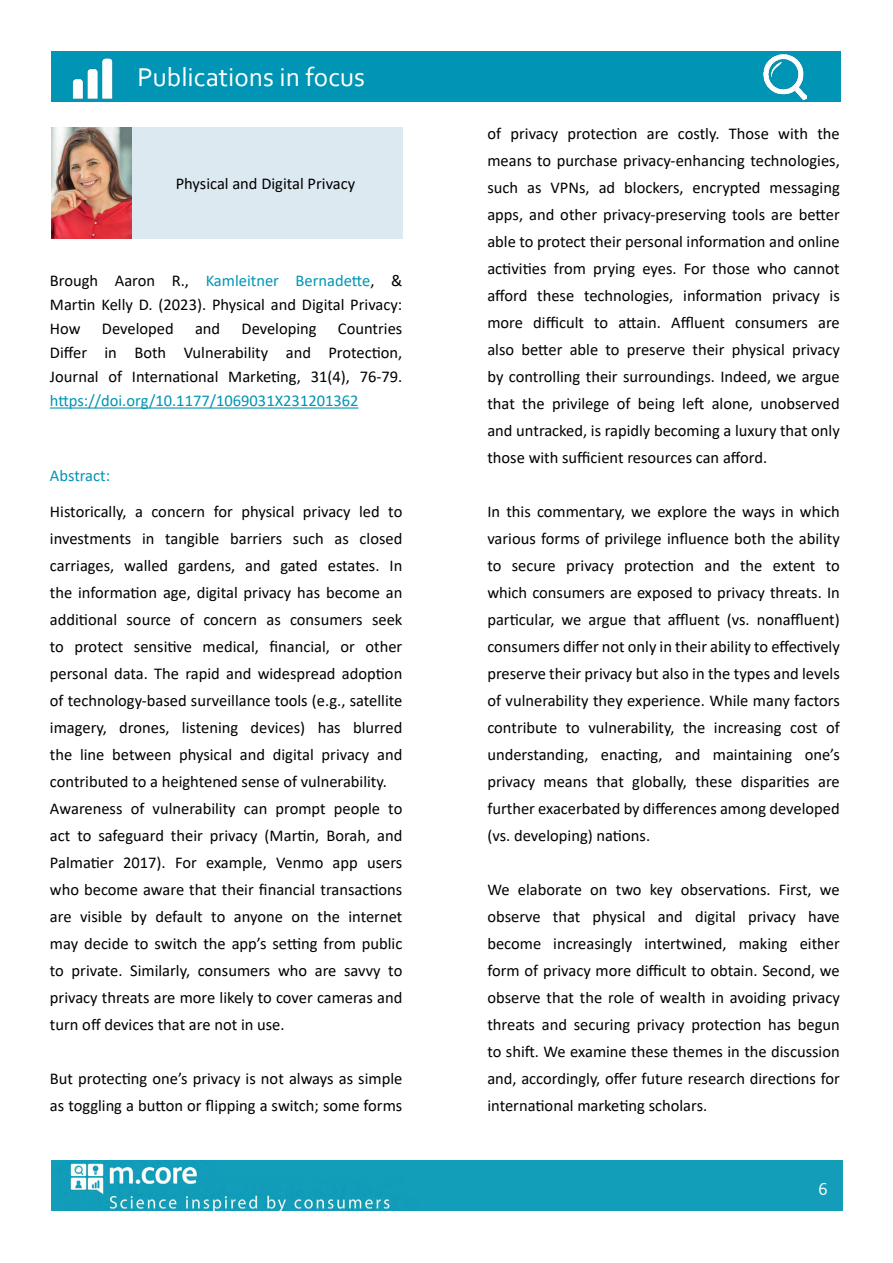
<style>
.page{position:relative;width:893px;height:1263px;background:#fff}
.page>*{position:absolute;margin:0;border:0;box-sizing:border-box;transform-origin:0 0}
.t1{font:27px "Corbel";color:#fff}
.t2{font:18px "Corbel";color:#fff}
.t3{font:16.5px/27px "Calibri";color:#000;text-align:justify}
.t4{font:16.5px/24px "Calibri";color:#020203;text-align:justify}
.t5{font:16.5px "Calibri";color:#0095b4}
.s1{color:#0095b4}
.s2{color:#000}
</style>
<div class="page">
<img style="left:51px;top:1160px;width:754px;height:51px">
<div style="left:805px;top:1160px;width:37px;height:51px;background:#139db9"></div>
<div style="left:51px;top:51px;width:790px;height:50px;background:#0095b4"></div>
<hr style="left:50px;top:407px;width:309px;height:2px;background:#0095b4">
<div style="left:128px;top:128px;width:275px;height:111px;background:#dde9f1"></div>
<img style="left:72px;top:58px;width:41px;height:41px">
<img style="left:763px;top:55px;width:44px;height:44px">
<img style="left:51px;top:127px;width:80px;height:111px">
<h1 class="t1" style="left:137px;top:60px;width:229px">Publications in focus</h1>
<p class="t3" style="left:176px;top:170px;width:181px">Physical and Digital Privacy</p>
<p class="t4" style="left:50px;top:268px;width:354px">Brough Aaron R., <span class="s1">Kamleitner Bernadette</span>, &amp; Martin Kelly D. (2023). <span class="s2">Physical and Digital Privacy:<br>How</span></p>
<p class="t3" style="left:102px;top:315px;width:73px">Developed</p>
<p class="t3" style="left:195px;top:315px;width:27px">and</p>
<p class="t3" style="left:242px;top:315px;width:77px">Developing</p>
<p class="t3" style="left:50px;top:316px;width:354px;line-height:24px;text-indent:288px">Countries Differ in Both Vulnerability and Protection, Journal of International Marketing, 31(4), 76-79.</p>
<p class="t5" style="left:50px;top:389px;width:310px">https://doi.org/10.1177/1069031X231201362</p>
<p class="t5" style="left:50px;top:464px;width:62px">Abstract:</p>
<p class="t3" style="left:50px;top:497px;width:354px;text-align:left">Historically, a concern for physical privacy led to investments in tangible barriers such as closed carriages, walled gardens, and gated estates. In the information age, digital privacy has become an additional source of concern as consumers seek to protect sensitive medical, financial, or other personal data. The rapid and widespread adoption of technology-based surveillance tools (e.g., satellite imagery, drones, listening devices) has blurred the line between physical and digital privacy and contributed to a heightened sense of vulnerability.<br>Awareness of vulnerability can prompt people to act to safeguard their privacy (Martin, Borah, and Palmatier 2017). For example, Venmo app users who become aware that their financial transactions are visible by default to anyone on the internet may decide to switch the app’s setting from public to private. Similarly, consumers who are savvy to privacy threats are more likely to cover cameras and turn off devices that are not in use.</p>
<p class="t3" style="left:50px;top:1064px;width:354px">But protecting one’s privacy is not always as simple as toggling a button or flipping a switch; some forms</p>
<p class="t3" style="left:487px;top:120px;width:354px">of privacy protection are costly. Those with the means to purchase privacy-enhancing technologies, such as VPNs, ad blockers, encrypted messaging apps, and other privacy-preserving tools are better able to protect their personal information and online activities from prying eyes. For those who cannot afford these technologies, information privacy is more difficult to attain. Affluent consumers are also better able to preserve their physical privacy by controlling their surroundings. Indeed, we argue that the privilege of being left alone, unobserved and untracked, is rapidly becoming a luxury that only those with sufficient resources can afford.</p>
<p class="t3" style="left:487px;top:498px;width:354px">In this commentary, we explore the ways in which various forms of privilege influence both the ability to secure privacy protection and the extent to which consumers are exposed to privacy threats. In particular, we argue that affluent (vs. nonaffluent) consumers differ not only in their ability to effectively preserve their privacy but also in the types and levels of vulnerability they experience. While many factors contribute to vulnerability, the increasing cost of understanding, enacting, and maintaining one’s privacy means that globally, these disparities are further exacerbated by differences among developed (vs. developing) nations.</p>
<p class="t3" style="left:487px;top:876px;width:354px">We elaborate on two key observations. First, we observe that physical and digital privacy have become increasingly intertwined, making either form of privacy more difficult to obtain. Second, we observe that the role of wealth in avoiding privacy threats and securing privacy protection has begun to shift. We examine these themes in the discussion and, accordingly, offer future research directions for international marketing scholars.</p>
<p class="t2" style="left:819px;top:1178px;width:11px">6</p>
</div>
